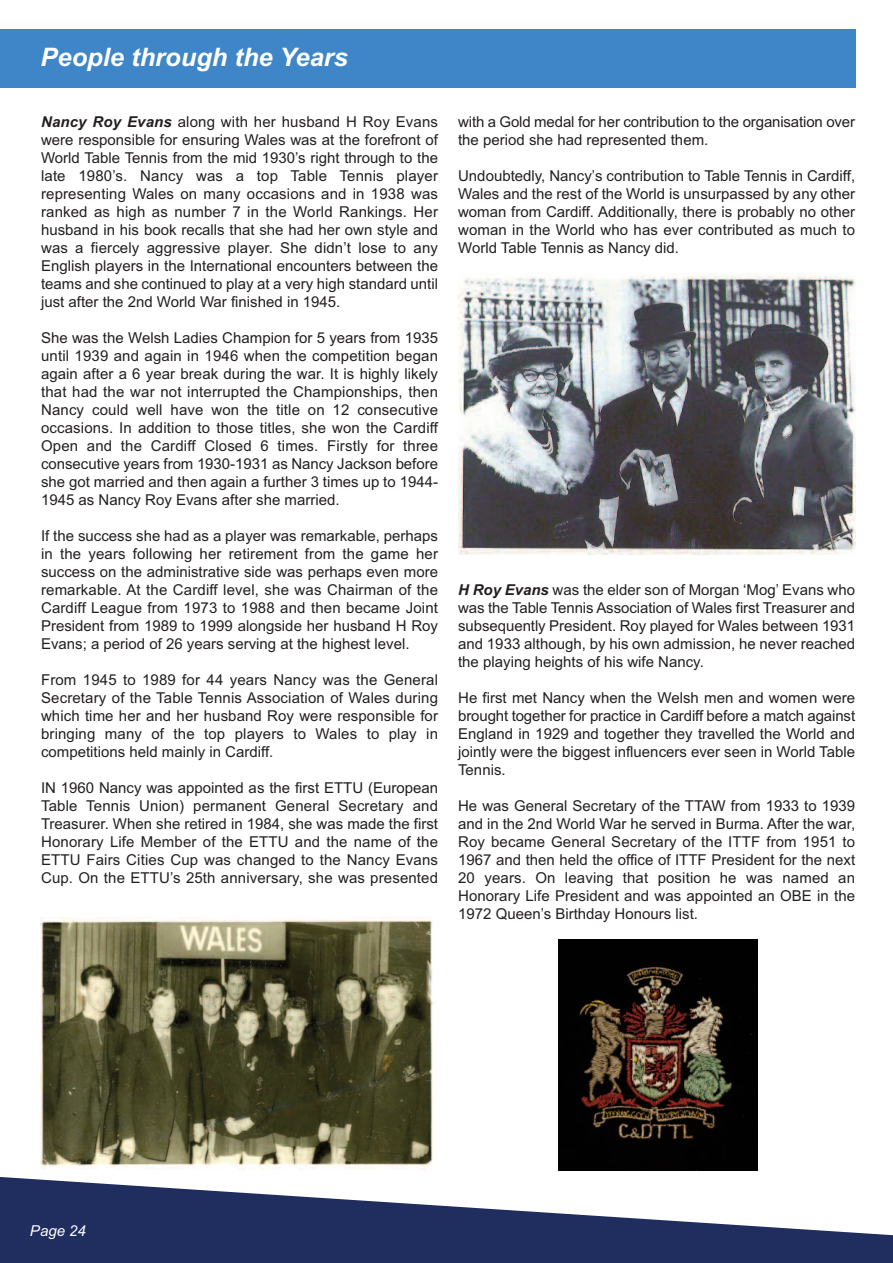
<style>
.page{position:relative;width:893px;height:1263px;background:#fff}
.page>*{position:absolute;margin:0;border:0;box-sizing:border-box;transform-origin:0 0}
.t1{font:italic 700 25.5px "Arial";color:#fff}
.t2{font:15px/18px "Arial";color:#231f20;text-align:justify}
.t3{font:italic 15px "Arial";color:#fff}
.s1{font-weight:700;font-style:italic}
</style>
<div class="page">
<svg style="left:0;top:1177px;width:893px;height:86px;fill:#202d5f"></svg>
<div style="left:0;top:29px;width:855px;height:59px;background:#3e86c7"></div>
<img style="left:40px;top:917px;width:394px;height:252px">
<img style="left:458px;top:274px;width:397px;height:280px">
<img style="left:559px;top:939px;width:198px;height:232px">
<h1 class="t1" style="left:40px;top:42px;width:309px">People through the Years</h1>
<p class="t2" style="left:41px;top:113px;width:398px"><span class="s1">Nancy Roy Evans</span> along with her husband H Roy Evans were responsible for ensuring Wales was at the forefront of World Table Tennis from the mid 1930’s right through to the late 1980’s. Nancy was a top Table Tennis player representing Wales on many occasions and in 1938 was ranked as high as number 7 in the World Rankings. Her husband in his book recalls that she had her own style and was a fiercely aggressive player. She didn’t lose to any English players in the International encounters between the teams and she continued to play at a very high standard until just after the 2nd World War finished in 1945.</p>
<p class="t2" style="left:41px;top:329px;width:398px">She was the Welsh Ladies Champion for 5 years from 1935 until 1939 and again in 1946 when the competition began again after a 6 year break during the war. It is highly likely that had the war not interrupted the Championships, then Nancy could well have won the title on 12 consecutive occasions. In addition to those titles, she won the Cardiff Open and the Cardiff Closed 6 times. Firstly for three consecutive years from 1930-1931 as Nancy Jackson before she got married and then again a further 3 times up to 1944- 1945 as Nancy Roy Evans after she married.</p>
<p class="t2" style="left:41px;top:527px;width:398px">If the success she had as a player was remarkable, perhaps in the years following her retirement from the game her success on the administrative side was perhaps even more remarkable. At the Cardiff level, she was Chairman of the Cardiff League from 1973 to 1988 and then became Joint President from 1989 to 1999 alongside her husband H Roy Evans; a period of 26 years serving at the highest level.</p>
<p class="t2" style="left:41px;top:671px;width:398px">From 1945 to 1989 for 44 years Nancy was the General Secretary of the Table Tennis Association of Wales during which time her and her husband Roy were responsible for bringing many of the top players to Wales to play in competitions held mainly in Cardiff.</p>
<p class="t2" style="left:41px;top:779px;width:398px">IN 1960 Nancy was appointed as the first ETTU (European Table Tennis Union) permanent General Secretary and Treasurer. When she retired in 1984, she was made the first Honorary Life Member of the ETTU and the name of the ETTU Fairs Cities Cup was changed to the Nancy Evans Cup. On the ETTU’s 25th anniversary, she was presented</p>
<p class="t2" style="left:458px;top:113px;width:398px">with a Gold medal for her contribution to the organisation over the period she had represented them.</p>
<p class="t2" style="left:458px;top:167px;width:398px">Undoubtedly, Nancy’s contribution to Table Tennis in Cardiff, Wales and the rest of the World is unsurpassed by any other woman from Cardiff. Additionally, there is probably no other woman in the World who has ever contributed as much to World Table Tennis as Nancy did.</p>
<p class="t2" style="left:458px;top:581px;width:398px"><span class="s1">H Roy Evans</span> was the elder son of Morgan ‘Mog’ Evans who was the Table Tennis Association of Wales first Treasurer and subsequently President. Roy played for Wales between 1931 and 1933 although, by his own admission, he never reached the playing heights of his wife Nancy.</p>
<p class="t2" style="left:458px;top:689px;width:398px">He first met Nancy when the Welsh men and women were brought together for practice in Cardiff before a match against England in 1929 and together they travelled the World and jointly were the biggest influencers ever seen in World Table Tennis.</p>
<p class="t2" style="left:458px;top:797px;width:398px">He was General Secretary of the TTAW from 1933 to 1939 and in the 2nd World War he served in Burma. After the war, Roy became General Secretary of the ITTF from 1951 to 1967 and then held the office of ITTF President for the next 20 years. On leaving that position he was named an Honorary Life President and was appointed an OBE in the 1972 Queen’s Birthday Honours list.</p>
<p class="t3" style="left:30px;top:1221px;width:57px">Page 24</p>
</div>
